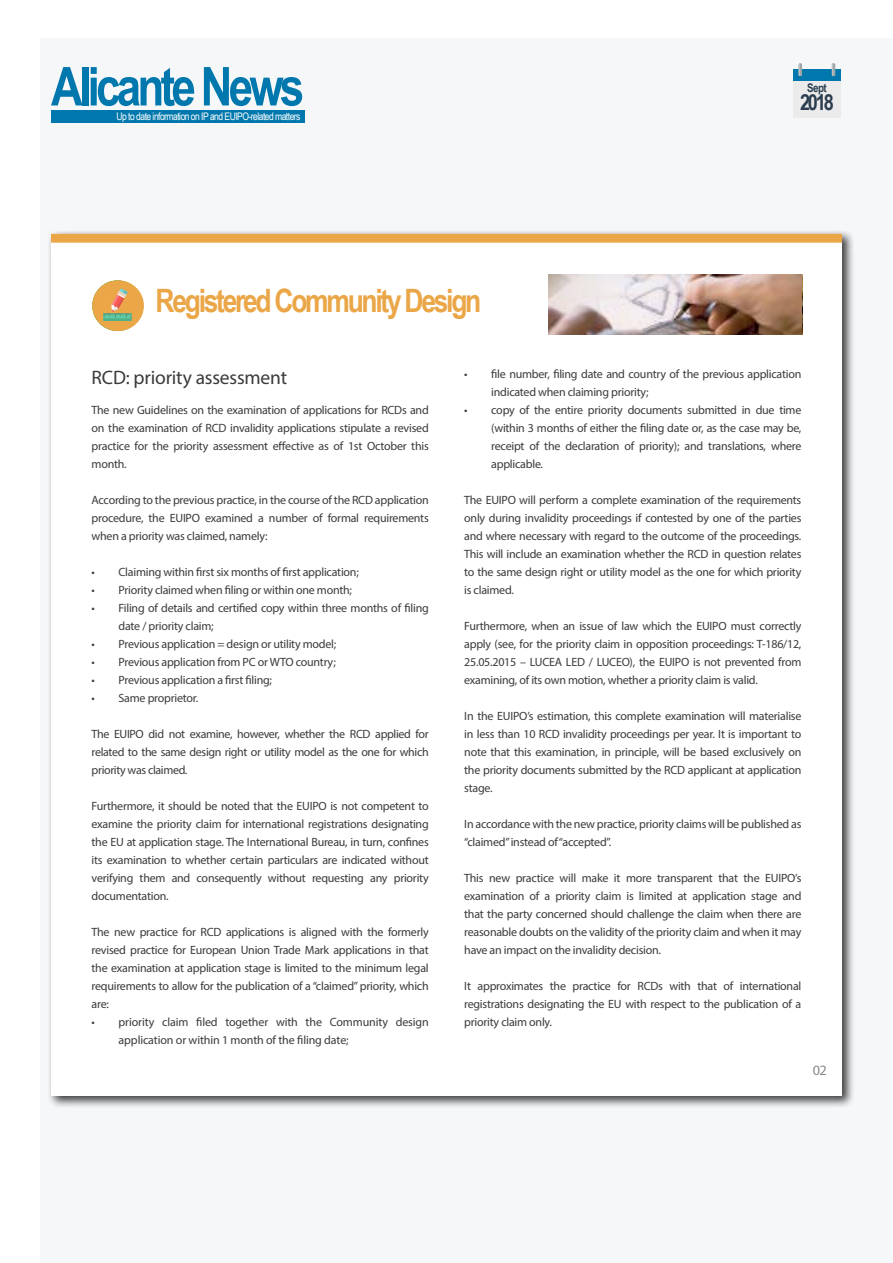
<style>
.page{position:relative;width:893px;height:1263px;background:#fff}
.page>*{position:absolute;margin:0;border:0;box-sizing:border-box;transform-origin:0 0}
.t1{font:700 53.7px "Arial Narrow";letter-spacing:-.07em;color:#0078ad}
.t2{font:700 32.25px "Arial Narrow";letter-spacing:-.07em;color:#eaa647}
.t3{font:700 22.2px "Arial Narrow";color:#2b3d4f}
.t4{font:19.5px "Myriad Pro";letter-spacing:-.01em;color:#3b3a3c}
.t5{font:14.25px "Myriad Pro";color:#87888a}
.t6{font:12px/18px "Myriad Pro";letter-spacing:-.02em;color:#3b3a3c;text-align:justify}
.t7{font:700 11.85px "Arial Narrow";color:#2b3d4f}
.t8{font:10.35px "Arial Narrow";letter-spacing:-.05em;color:#fff}
</style>
<div class="page">
<div style="left:40px;top:38px;width:853px;height:1225px;background:#f6f7f9"></div>
<div style="left:51px;top:110px;width:253px;height:12px;background:#0078ad"></div>
<div style="left:793px;top:70px;width:48px;height:48px;background:#ebebeb"></div>
<div style="left:793px;top:70px;width:48px;height:11px;background:#0078ad"></div>
<svg style="left:799px;top:63px;width:4px;height:14px"></svg>
<svg style="left:832px;top:63px;width:4px;height:14px"></svg>
<div style="left:48px;top:230px;width:807px;height:878px;background:#000;opacity:.75"></div>
<div style="left:51px;top:234px;width:791px;height:861px;background:#fff"></div>
<div style="left:51px;top:234px;width:791px;height:6px;background:#eaa647"></div>
<div style="left:92px;top:280px;width:52px;height:51px;background:#eba647;border-radius:50%"></div>
<svg style="left:103px;top:288px;width:29px;height:33px"></svg>
<img style="left:549px;top:274px;width:252px;height:61px">
<div style="left:51px;top:237px;width:791px;height:6px;background:#eaa647"></div>
<h1 class="t1" style="left:51px;top:46px;width:255px">Alicante News</h1>
<p class="t8" style="left:117px;top:109px;width:185px">Up to date information on IP and EUIPO-related matters</p>
<h2 class="t2" style="left:156px;top:277px;width:327px">Registered Community Design</h2>
<p class="t7" style="left:807px;top:79px;width:21px">Sept</p>
<h3 class="t3" style="left:800px;top:86px;width:35px">2018</h3>
<h3 class="t4" style="left:92px;top:365px;width:197px">RCD: priority assessment</h3>
<p class="t6" style="left:92px;top:401px;width:339px">The new Guidelines on the examination of applications for RCDs and on the examination of RCD invalidity applications stipulate a revised practice for the priority assessment effective as of 1st October this month.</p>
<p class="t6" style="left:92px;top:491px;width:339px">According to the previous practice, in the course of the RCD application procedure, the EUIPO examined a number of formal requirements when a priority was claimed, namely:</p>
<p class="t6" style="left:92px;top:563px;width:269px">• Claiming within first six months of first application;</p>
<p class="t6" style="left:92px;top:581px;width:262px">• Priority claimed when filing or within one month;</p>
<p class="t6" style="left:119px;top:599px;width:312px;text-indent:-27px">• Filing of details and certified copy within three months of filing date / priority claim;</p>
<p class="t6" style="left:92px;top:635px;width:246px">• Previous application = design or utility model;</p>
<p class="t6" style="left:92px;top:653px;width:246px">• Previous application from PC or WTO country;</p>
<p class="t6" style="left:92px;top:671px;width:182px">• Previous application a first filing;</p>
<p class="t6" style="left:92px;top:689px;width:108px">• Same proprietor.</p>
<p class="t6" style="left:92px;top:725px;width:339px">The EUIPO did not examine, however, whether the RCD applied for related to the same design right or utility model as the one for which priority was claimed.</p>
<p class="t6" style="left:92px;top:797px;width:339px">Furthermore, it should be noted that the EUIPO is not competent to examine the priority claim for international registrations designating the EU at application stage. The International Bureau, in turn, confines its examination to whether certain particulars are indicated without verifying them and consequently without requesting any priority documentation.</p>
<p class="t6" style="left:92px;top:923px;width:339px">The new practice for RCD applications is aligned with the formerly revised practice for European Union Trade Mark applications in that the examination at application stage is limited to the minimum legal requirements to allow for the publication of a “claimed” priority, which are:</p>
<p class="t6" style="left:119px;top:1013px;width:312px;text-indent:-27px">• priority claim filed together with the Community design application or within 1 month of the filing date;</p>
<p class="t6" style="left:491px;top:365px;width:312px;text-indent:-27px">• file number, filing date and country of the previous application indicated when claiming priority;</p>
<p class="t6" style="left:491px;top:401px;width:312px;text-indent:-27px">• copy of the entire priority documents submitted in due time (within 3 months of either the filing date or, as the case may be, receipt of the declaration of priority); and translations, where applicable.</p>
<p class="t6" style="left:464px;top:491px;width:339px">The EUIPO will perform a complete examination of the requirements only during invalidity proceedings if contested by one of the parties and where necessary with regard to the outcome of the proceedings.<br>This will include an examination whether the RCD in question relates to the same design right or utility model as the one for which priority is claimed.</p>
<p class="t6" style="left:464px;top:617px;width:339px">Furthermore, when an issue of law which the EUIPO must correctly apply (see, for the priority claim in opposition proceedings: T-186/12, 25.05.2015 – LUCEA LED / LUCEO), the EUIPO is not prevented from examining, of its own motion, whether a priority claim is valid.</p>
<p class="t6" style="left:464px;top:707px;width:339px">In the EUIPO’s estimation, this complete examination will materialise in less than 10 RCD invalidity proceedings per year. It is important to note that this examination, in principle, will be based exclusively on the priority documents submitted by the RCD applicant at application stage.</p>
<p class="t6" style="left:464px;top:815px;width:339px">In accordance with the new practice, priority claims will be published as “claimed” instead of “accepted”.</p>
<p class="t6" style="left:464px;top:869px;width:339px">This new practice will make it more transparent that the EUIPO’s examination of a priority claim is limited at application stage and that the party concerned should challenge the claim when there are reasonable doubts on the validity of the priority claim and when it may have an impact on the invalidity decision.</p>
<p class="t6" style="left:464px;top:977px;width:339px">It approximates the practice for RCDs with that of international registrations designating the EU with respect to the publication of a priority claim only.</p>
<p class="t5" style="left:813px;top:1062px;width:15px">02</p>
</div>
